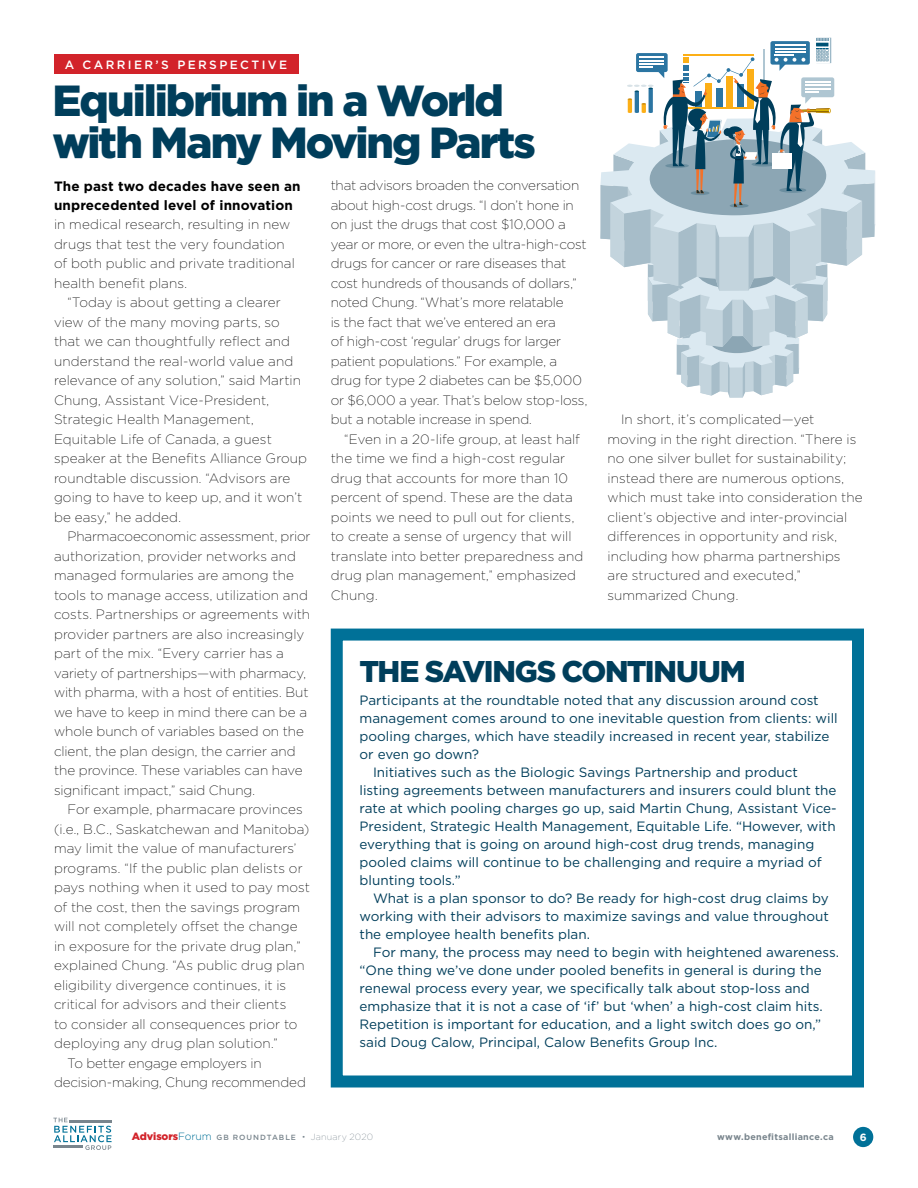
<style>
.page{position:relative;width:918px;height:1188px;background:#fff}
.page>*{position:absolute;margin:0;border:0;box-sizing:border-box;transform-origin:0 0}
.t1{font:900 43.5px/42px "Gotham";letter-spacing:-.045em;color:#003e5b}
.t2{font:900 30px "Gotham";letter-spacing:-.045em;color:#003e5b}
.t3{font:200 13.5px/19.5px "Gotham";letter-spacing:.005em;color:#000}
.t4{font:13.5px "Gotham";color:#003e5b}
.t5{font:700 13.5px/19.5px "Gotham";letter-spacing:.01em;color:#000}
.t6{font:500 12px "Gotham";letter-spacing:.2em;color:#fff}
.t7{font:700 10.5px "Gotham";color:#fff}
.t8{font:700 9px "Gotham";letter-spacing:.03em;color:#79858d}
.t9{font:500 7.5px "Gotham";letter-spacing:.13em;color:#79858d}
.s1{font-weight:900;font-size:10.5px;color:#d2232a}
.s2{font-weight:300;font-size:10.5px;color:#007198}
.s3{font-weight:100;font-size:9px}
.s4{font-weight:200;font-size:9px}
</style>
<div class="page">
<div style="left:853px;top:1127px;width:20px;height:20px;background:#007198;border-radius:50%"></div>
<svg style="left:53px;top:1118px;width:59px;height:32px"></svg>
<hr style="left:53px;top:1145px;width:30px;height:2px;background:#79858d">
<hr style="left:69px;top:1120px;width:43px;height:2px;background:#79858d">
<div style="left:54px;top:54px;width:244px;height:19px;background:#d2232a"></div>
<div style="left:331px;top:629px;width:533px;height:459px;border:12px solid #007198"></div>
<svg style="left:816px;top:38px;width:15px;height:25px"></svg>
<svg style="left:600px;top:39px;width:275px;height:359px"></svg>
<p class="t6" style="left:65px;top:56px;width:224px">A CARRIER’S PERSPECTIVE</p>
<h1 class="t1" style="left:52px;top:79px;width:485px">Equilibrium in a World with Many Moving Parts</h1>
<p class="t5" style="left:54px;top:176px;width:248px">The past two decades have seen an unprecedented level of innovation</p>
<p class="t3" style="left:54px;top:215px;width:242px">in medical research, resulting in new drugs that test the very foundation of both public and private traditional health benefit plans.</p>
<p class="t3" style="left:54px;top:292px;width:255px;text-indent:14px">“Today is about getting a clearer view of the many moving parts, so that we can thoughtfully reflect and understand the real-world value and relevance of any solution,” said Martin Chung, Assistant Vice-President, Strategic Health Management, Equitable Life of Canada, a guest speaker at the Benefits Alliance Group roundtable discussion. “Advisors are going to have to keep up, and it won’t be easy,” he added.</p>
<p class="t3" style="left:54px;top:526px;width:258px;text-indent:14px">Pharmacoeconomic assessment, prior authorization, provider networks and managed formularies are among the tools to manage access, utilization and costs. Partnerships or agreements with provider partners are also increasingly part of the mix. “Every carrier has a variety of partnerships—with pharmacy, with pharma, with a host of entities. But we have to keep in mind there can be a whole bunch of variables based on the client, the plan design, the carrier and the province. These variables can have significant impact,” said Chung.</p>
<p class="t3" style="left:68px;top:799px;width:237px">For example, pharmacare provinces</p>
<p class="t3" style="left:54px;top:819px;width:257px">(i.e., B.C., Saskatchewan and Manitoba)</p>
<p class="t3" style="left:54px;top:838px;width:244px">may limit the value of manufacturers’</p>
<p class="t3" style="left:54px;top:858px;width:250px">programs. “If the public plan delists or</p>
<p class="t3" style="left:54px;top:877px;width:258px">pays nothing when it used to pay most</p>
<p class="t3" style="left:54px;top:897px;width:248px">of the cost, then the savings program</p>
<p class="t3" style="left:54px;top:916px;width:245px">will not completely offset the change</p>
<p class="t3" style="left:54px;top:936px;width:248px">in exposure for the private drug plan,”</p>
<p class="t3" style="left:54px;top:955px;width:252px">explained Chung. “As public drug plan</p>
<p class="t3" style="left:54px;top:975px;width:234px">eligibility divergence continues, it is</p>
<p class="t3" style="left:54px;top:994px;width:234px">critical for advisors and their clients</p>
<p class="t3" style="left:54px;top:1014px;width:245px">to consider all consequences prior to</p>
<p class="t3" style="left:54px;top:1033px;width:225px">deploying any drug plan solution.”</p>
<p class="t3" style="left:68px;top:1053px;width:196px">To better engage employers in</p>
<p class="t3" style="left:54px;top:1072px;width:253px">decision-making, Chung recommended</p>
<p class="t3" style="left:331px;top:175px;width:258px">that advisors broaden the conversation about high-cost drugs. “I don’t hone in on just the drugs that cost $10,000 a year or more, or even the ultra-high-cost drugs for cancer or rare diseases that cost hundreds of thousands of dollars,” noted Chung. “What’s more relatable<br>is the fact that we’ve entered an era<br>of high-cost ‘regular’ drugs for larger patient populations.” For example, a drug for type 2 diabetes can be $5,000 or $6,000 a year. That’s below stop-loss, but a notable increase in spend.</p>
<p class="t3" style="left:331px;top:429px;width:254px;text-indent:14px">“Even in a 20-life group, at least half the time we find a high-cost regular drug that accounts for more than 10 percent of spend. These are the data points we need to pull out for clients, to create a sense of urgency that will translate into better preparedness and drug plan management,” emphasized Chung.</p>
<p class="t3" style="left:608px;top:409px;width:257px;text-indent:14px">In short, it’s complicated—yet moving in the right direction. “There is no one silver bullet for sustainability; instead there are numerous options, which must take into consideration the client’s objective and inter-provincial differences in opportunity and risk, including how pharma partnerships are structured and executed,” summarized Chung.</p>
<h2 class="t2" style="left:360px;top:651px;width:388px">THE SAVINGS CONTINUUM</h2>
<p class="t4" style="left:360px;top:692px;width:461px">Participants at the roundtable noted that any discussion around cost</p>
<p class="t4" style="left:360px;top:710px;width:480px">management comes around to one inevitable question from clients: will</p>
<p class="t4" style="left:360px;top:728px;width:472px">pooling charges, which have steadily increased in recent year, stabilize</p>
<p class="t4" style="left:360px;top:746px;width:121px">or even go down?</p>
<p class="t4" style="left:373px;top:764px;width:427px">Initiatives such as the Biologic Savings Partnership and product</p>
<p class="t4" style="left:360px;top:782px;width:479px">listing agreements between manufacturers and insurers could blunt the</p>
<p class="t4" style="left:360px;top:800px;width:479px">rate at which pooling charges go up, said Martin Chung, Assistant Vice-</p>
<p class="t4" style="left:360px;top:818px;width:478px">President, Strategic Health Management, Equitable Life. “However, with</p>
<p class="t4" style="left:360px;top:836px;width:456px">everything that is going on around high-cost drug trends, managing</p>
<p class="t4" style="left:360px;top:854px;width:464px">pooled claims will continue to be challenging and require a myriad of</p>
<p class="t4" style="left:360px;top:872px;width:103px">blunting tools.”</p>
<p class="t4" style="left:373px;top:890px;width:457px">What is a plan sponsor to do? Be ready for high-cost drug claims by</p>
<p class="t4" style="left:360px;top:908px;width:471px">working with their advisors to maximize savings and value throughout</p>
<p class="t4" style="left:360px;top:926px;width:232px">the employee health benefits plan.</p>
<p class="t4" style="left:373px;top:944px;width:468px">For many, the process may need to begin with heightened awareness.</p>
<p class="t4" style="left:360px;top:962px;width:464px">“One thing we’ve done under pooled benefits in general is during the</p>
<p class="t4" style="left:360px;top:980px;width:452px">renewal process every year, we specifically talk about stop-loss and</p>
<p class="t4" style="left:360px;top:998px;width:465px">emphasize that it is not a case of ‘if’ but ‘when’ a high-cost claim hits.</p>
<p class="t4" style="left:360px;top:1016px;width:463px">Repetition is important for education, and a light switch does go on,”</p>
<p class="t4" style="left:360px;top:1034px;width:360px">said Doug Calow, Principal, Calow Benefits Group Inc.</p>
<p class="t9" style="left:132px;top:1132px;width:243px"><span class="s1">Advisors</span><span class="s2">Forum</span> GB ROUNDTABLE <span class="s3">•</span> <span class="s4">January 2020</span></p>
<p class="t8" style="left:717px;top:1131px;width:118px">www.benefitsalliance.ca</p>
<p class="t7" style="left:860px;top:1130px;width:8px">6</p>
</div>
